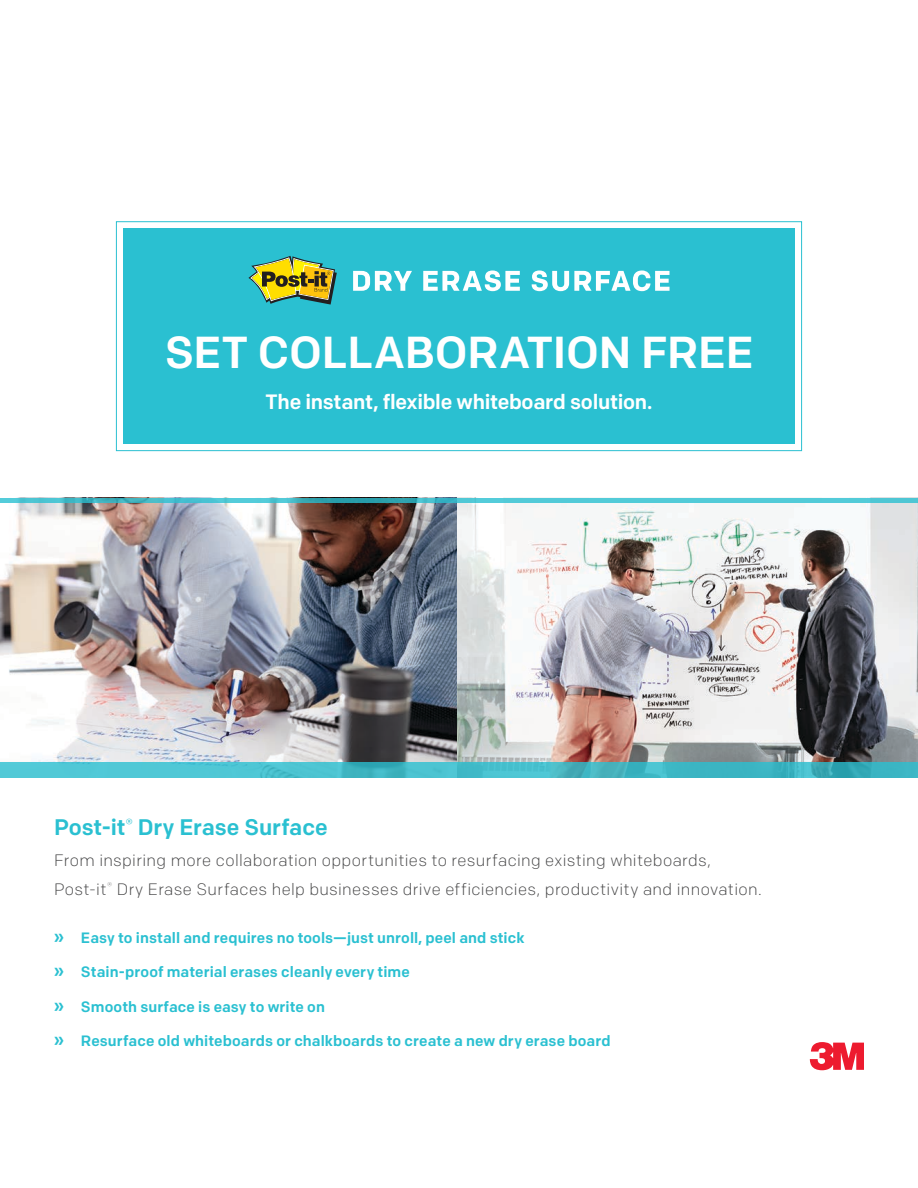
<style>
.page{position:relative;width:918px;height:1188px;background:#fff}
.page>*{position:absolute;margin:0;border:0;box-sizing:border-box;transform-origin:0 0}
.t1{font:500 44.7px "Colfax";letter-spacing:-.005em;color:#fff}
.t2{font:500 22.5px "Colfax";letter-spacing:-.005em;color:#2ac0d1}
.t3{font:500 20.7px "Colfax";letter-spacing:-.015em;color:#fff}
.t4{font:300 16.5px/28.5px "Colfax";letter-spacing:.02em;color:#414142}
.t5{font:500 15px "Colfax";letter-spacing:.005em;color:#2ac0d1}
.s1{font-size:18.75px}
</style>
<div class="page">
<img style="left:0;top:503px;width:458px;height:259px">
<img style="left:458px;top:503px;width:460px;height:259px">
<svg style="left:0;top:498px;width:918px;height:5px;background:#48c0cd"></svg>
<svg style="left:810px;top:1042px;width:54px;height:28px"></svg>
<svg style="left:0;top:762px;width:918px;height:16px;background:#45bcc9"></svg>
<div style="left:116px;top:221px;width:686px;height:230px;border:1px solid #2ac0d1"></div>
<div style="left:123px;top:229px;width:672px;height:215px;background:#2ac0d1"></div>
<svg style="left:248px;top:256px;width:89px;height:49px"></svg>
<svg style="left:353px;top:271px;width:59px;height:20px"></svg>
<svg style="left:423px;top:270px;width:97px;height:21px"></svg>
<svg style="left:532px;top:270px;width:138px;height:21px"></svg>
<h1 class="t1" style="left:165px;top:325px;width:590px">SET COLLABORATION FREE</h1>
<h3 class="t3" style="left:266px;top:389px;width:388px">The instant, flexible whiteboard solution.</h3>
<h2 class="t2" style="left:54px;top:814px;width:275px">Post-it<sup>®</sup> Dry Erase Surface</h2>
<p class="t4" style="left:54px;top:846px;width:709px">From inspiring more collaboration opportunities to resurfacing existing whiteboards,<br>Post-it<sup>®</sup> Dry Erase Surfaces help businesses drive efficiencies, productivity and innovation.</p>
<p class="t5" style="left:54px;top:928px;width:472px"><span class="s1">»</span> Easy to install and requires no tools—just unroll, peel and stick</p>
<p class="t5" style="left:54px;top:963px;width:357px"><span class="s1">»</span> Stain-proof material erases cleanly every time</p>
<p class="t5" style="left:54px;top:997px;width:273px"><span class="s1">»</span> Smooth surface is easy to write on</p>
<p class="t5" style="left:54px;top:1032px;width:558px"><span class="s1">»</span> Resurface old whiteboards or chalkboards to create a new dry erase board</p>
</div>
